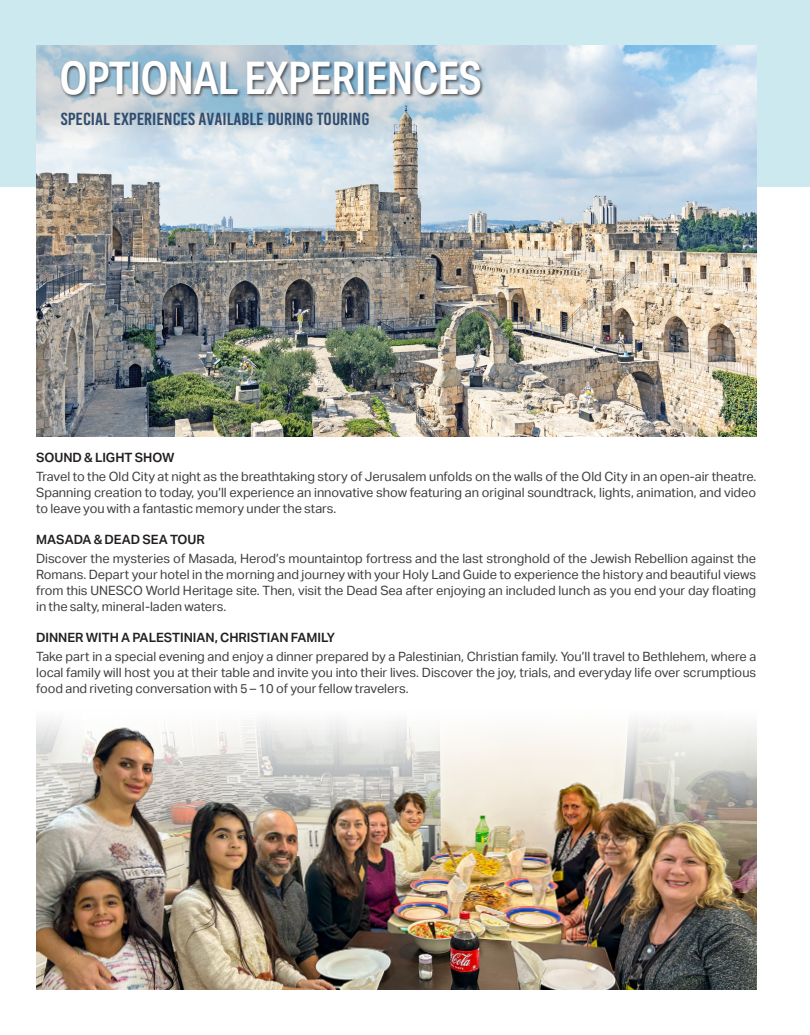
<style>
.page{position:relative;width:810px;height:1035px;background:#fff}
.page>*{position:absolute;margin:0;border:0;box-sizing:border-box;transform-origin:0 0}
.t1{font:600 45px "Aktiv Grotesk Cd";letter-spacing:-.02em;color:#fff}
.t2{font:17.5px "Bebas Kai";color:#2f4c6e;scale:1.1 1}
.t3{font:12.75px/15.8px "Aktiv Grotesk";color:#3e3e3f;text-align:justify}
.t4{font:600 12.75px "Aktiv Grotesk";color:#231f20}
</style>
<div class="page">
<div style="left:0;top:0;width:810px;height:186px;background:#cbe9ef"></div>
<img style="left:36px;top:45px;width:720px;height:392px">
<img style="left:36px;top:723px;width:720px;height:267px">
<svg style="left:36px;top:45px;width:549px;height:112px"></svg>
<div style="left:60px;top:60px;width:425px;height:39px;background:#231f20;opacity:.75"></div>
<h1 class="t1" style="left:60px;top:52px;width:423px">OPTIONAL EXPERIENCES</h1>
<h2 class="t2" style="left:61px;top:109px;width:282px">SPECIAL EXPERIENCES AVAILABLE DURING TOURING</h2>
<p class="t4" style="left:36px;top:451px;width:140px">SOUND &amp; LIGHT SHOW</p>
<p class="t3" style="left:36px;top:469px;width:722px">Travel to the Old City at night as the breathtaking story of Jerusalem unfolds on the walls of the Old City in an open-air theatre.<br>Spanning creation to today, you’ll experience an innovative show featuring an original soundtrack, lights, animation, and video to leave you with a fantastic memory under the stars.</p>
<p class="t4" style="left:36px;top:533px;width:170px">MASADA &amp; DEAD SEA TOUR</p>
<p class="t3" style="left:36px;top:551px;width:722px">Discover the mysteries of Masada, Herod’s mountaintop fortress and the last stronghold of the Jewish Rebellion against the Romans. Depart your hotel in the morning and journey with your Holy Land Guide to experience the history and beautiful views from this UNESCO World Heritage site. Then, visit the Dead Sea after enjoying an included lunch as you end your day floating in the salty, mineral-laden waters.</p>
<p class="t4" style="left:36px;top:630px;width:300px">DINNER WITH A PALESTINIAN, CHRISTIAN FAMILY</p>
<p class="t3" style="left:36px;top:649px;width:722px">Take part in a special evening and enjoy a dinner prepared by a Palestinian, Christian family. You’ll travel to Bethlehem, where a local family will host you at their table and invite you into their lives. Discover the joy, trials, and everyday life over scrumptious food and riveting conversation with 5 – 10 of your fellow travelers.</p>
</div>
